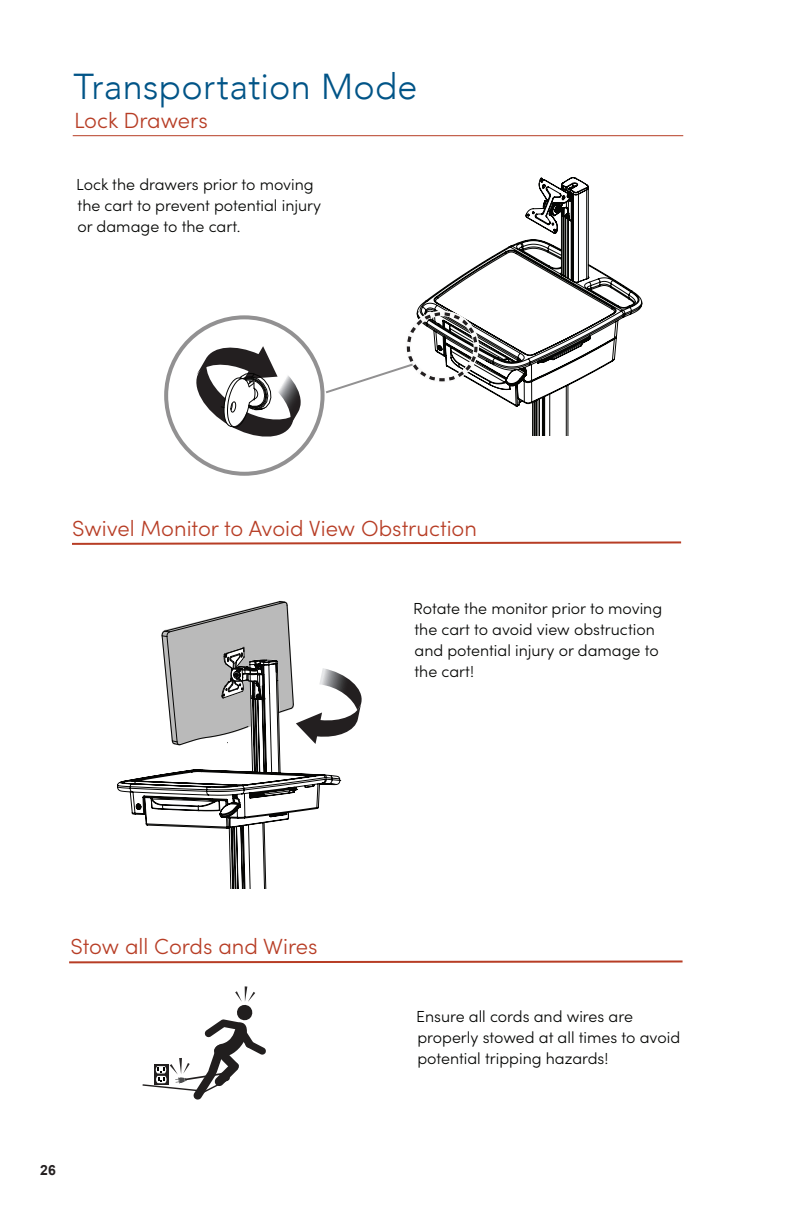
<style>
.page{position:relative;width:792px;height:1224px;background:#fff}
.page>*{position:absolute;margin:0;border:0;box-sizing:border-box;transform-origin:0 0}
.t1{font:300 36px "Avenir";letter-spacing:.01em;color:#015487}
.t2{font:300 22px "Sofia Pro";color:#b73d25}
.t3{font:300 16px/21px "Sofia Pro";color:#040503}
.t4{font:700 14px "Arial";color:#231f20}
</style>
<div class="page">
<hr style="left:73px;top:135px;width:610px;height:1px;background:#b73d25">
<svg style="left:72px;top:541px;width:610px;height:4px"></svg>
<svg style="left:417px;top:177px;width:226px;height:259px"></svg>
<div style="left:406px;top:311px;width:73px;height:72px;border:5px solid #fafafa;border-radius:50%"></div>
<div style="left:407px;top:312px;width:71px;height:69px;border:3px dashed #231f20;border-radius:50%"></div>
<svg style="left:117px;top:746px;width:225px;height:142px"></svg>
<svg style="left:161px;top:601px;width:201px;height:145px"></svg>
<svg style="left:143px;top:986px;width:123px;height:114px"></svg>
<svg style="left:69px;top:960px;width:614px;height:4px"></svg>
<svg style="left:326px;top:362px;width:89px;height:32px"></svg>
<svg style="left:196px;top:344px;width:105px;height:93px"></svg>
<div style="left:164px;top:315px;width:161px;height:161px;border:4px solid #929192;border-radius:50%"></div>
<h1 class="t1" style="left:73px;top:66px;width:346px">Transportation Mode</h1>
<h2 class="t2" style="left:74px;top:105px;width:135px">Lock Drawers</h2>
<p class="t3" style="left:76px;top:173px;width:246px">Lock the drawers prior to moving the cart to prevent potential injury or damage to the cart.</p>
<h2 class="t2" style="left:72px;top:512px;width:406px">Swivel Monitor to Avoid View Obstruction</h2>
<p class="t3" style="left:413px;top:597px;width:250px">Rotate the monitor prior to moving the cart to avoid view obstruction and potential injury or damage to the cart!</p>
<h2 class="t2" style="left:71px;top:930px;width:249px">Stow all Cords and Wires</h2>
<p class="t4" style="left:40px;top:1161px;width:17px">26</p>
<p class="t3" style="left:416px;top:1005px;width:266px">Ensure all cords and wires are properly stowed at all times to avoid potential tripping hazards!</p>
</div>
